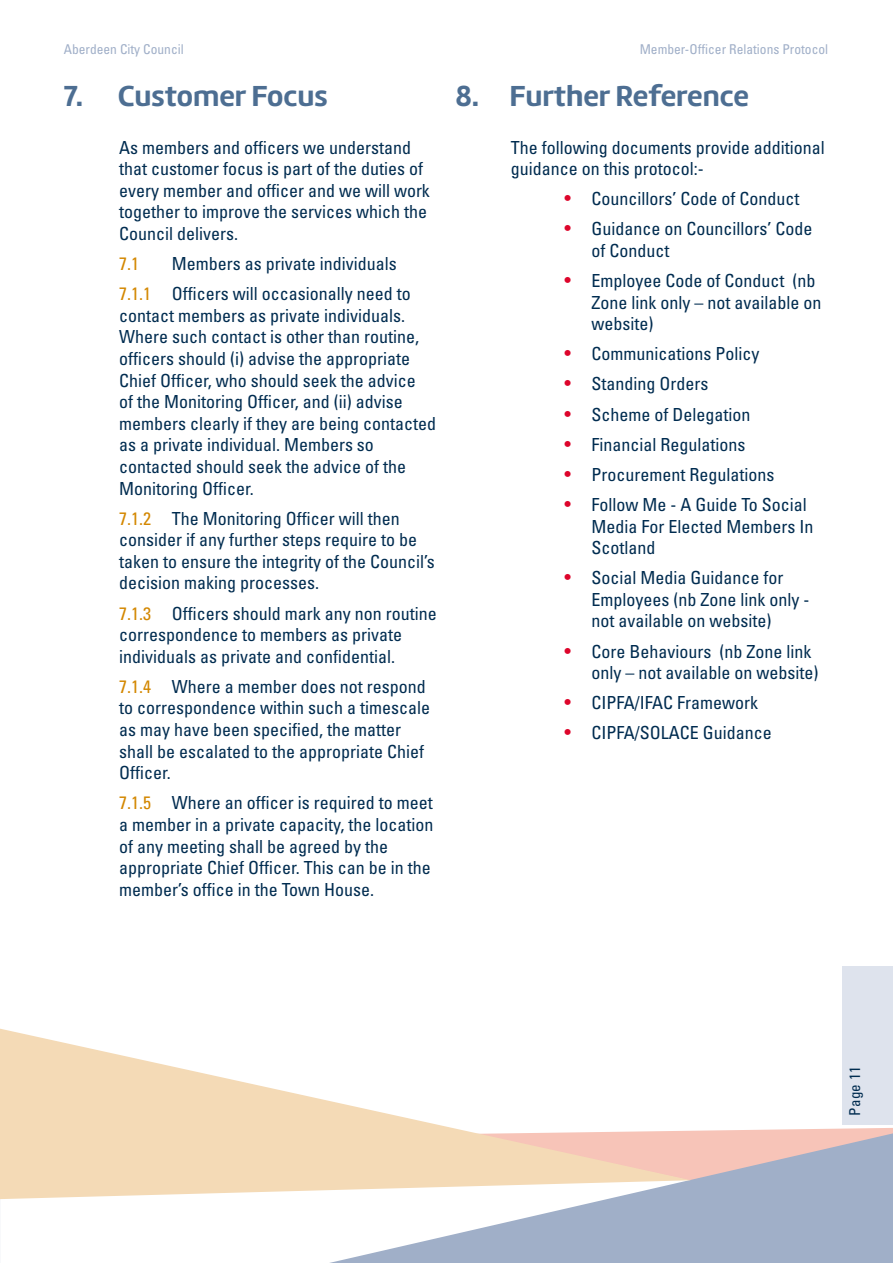
<style>
.page{position:relative;width:893px;height:1263px;background:#fff}
.page>*{position:absolute;margin:0;border:0;box-sizing:border-box;transform-origin:0 0}
.t1{font:700 30px "Marine";color:#4d6e92}
.t2{font:condensed 18px/21.6px "Univers";color:#002c50}
.t3{font:condensed 18px "Univers";color:#d38700}
.t4{font:condensed 15px "Univers";letter-spacing:.02em;color:#002c50}
.t5{font:condensed 13.5px "Univers";color:#a0afc8}
.s1{font-size:19.5px;color:#dd052b}
.s2{color:#d38700}
</style>
<div class="page">
<svg style="left:329px;top:1129px;width:564px;height:134px;fill:#a0afc8"></svg>
<svg style="left:0;top:1029px;width:691px;height:170px;fill:#f4dab8"></svg>
<div style="left:842px;top:966px;width:51px;height:159px;background:#dee3ed"></div>
<p class="t5" style="left:64px;top:40px;width:121px">Aberdeen City Council</p>
<p class="t5" style="left:640px;top:40px;width:190px">Member-Officer Relations Protocol</p>
<h1 class="t1" style="left:64px;top:77px;width:265px">7. Customer Focus</h1>
<p class="t2" style="left:119px;top:136px;width:312px">As members and officers we understand that customer focus is part of the duties of every member and officer and we will work together to improve the services which the Council delivers.</p>
<p class="t3" style="left:119px;top:252px;width:21px">7.1</p>
<h1 class="t1" style="left:455px;top:77px;width:295px">8. Further Reference</h1>
<p class="t2" style="left:511px;top:136px;width:315px">The following documents provide additional guidance on this protocol:-</p>
<p class="t2" style="left:565px;top:188px;width:236px"><span class="s1">•</span> Councillors’ Code of Conduct</p>
<p class="t2" style="left:592px;top:218px;width:222px;text-indent:-27px"><span class="s1">•</span> Guidance on Councillors’ Code of Conduct</p>
<p class="t2" style="left:592px;top:269px;width:231px;text-indent:-27px"><span class="s1">•</span> Employee Code of Conduct (nb<br>Zone link only – not available on website)</p>
<p class="t2" style="left:565px;top:343px;width:196px"><span class="s1">•</span> Communications Policy</p>
<p class="t2" style="left:565px;top:373px;width:145px"><span class="s1">•</span> Standing Orders</p>
<p class="t2" style="left:565px;top:403px;width:187px"><span class="s1">•</span> Scheme of Delegation</p>
<p class="t2" style="left:565px;top:433px;width:182px"><span class="s1">•</span> Financial Regulations</p>
<p class="t2" style="left:565px;top:463px;width:211px"><span class="s1">•</span> Procurement Regulations</p>
<p class="t2" style="left:592px;top:493px;width:223px;text-indent:-27px"><span class="s1">•</span> Follow Me - A Guide To Social<br>Media For Elected Members In<br>Scotland</p>
<p class="t2" style="left:592px;top:566px;width:219px;text-indent:-27px"><span class="s1">•</span> Social Media Guidance for<br>Employees (nb Zone link only - not available on website)</p>
<p class="t2" style="left:592px;top:640px;width:228px;text-indent:-27px"><span class="s1">•</span> Core Behaviours (nb Zone link only – not available on website)</p>
<p class="t2" style="left:565px;top:691px;width:195px"><span class="s1">•</span> CIPFA/IFAC Framework</p>
<p class="t2" style="left:565px;top:722px;width:209px"><span class="s1">•</span> CIPFA/SOLACE Guidance</p>
<p class="t2" style="left:119px;top:248px;width:293px;line-height:30.2px;text-indent:53px">Members as private individuals<br><span class="s2">7.1.1</span> Officers will occasionally need to</p>
<p class="t2" style="left:119px;top:304px;width:318px">contact members as private individuals.<br>Where such contact is other than routine, officers should (i) advise the appropriate Chief Officer, who should seek the advice<br>of the Monitoring Officer, and (ii) advise members clearly if they are being contacted as a private individual. Members so contacted should seek the advice of the Monitoring Officer.</p>
<p class="t2" style="left:119px;top:507px;width:317px"><span class="s2">7.1.2</span> The Monitoring Officer will then consider if any further steps require to be taken to ensure the integrity of the Council’s decision making processes.</p>
<p class="t2" style="left:119px;top:602px;width:319px"><span class="s2">7.1.3</span> Officers should mark any non routine correspondence to members as private individuals as private and confidential.</p>
<p class="t2" style="left:119px;top:675px;width:312px"><span class="s2">7.1.4</span> Where a member does not respond to correspondence within such a timescale as may have been specified, the matter shall be escalated to the appropriate Chief Officer.</p>
<p class="t2" style="left:119px;top:792px;width:316px"><span class="s2">7.1.5</span> Where an officer is required to meet a member in a private capacity, the location of any meeting shall be agreed by the appropriate Chief Officer. This can be in the member’s office in the Town House.</p>
<p class="t4" style="left:845px;top:1116px;width:51px;rotate:-90deg">Page 11</p>
</div>
